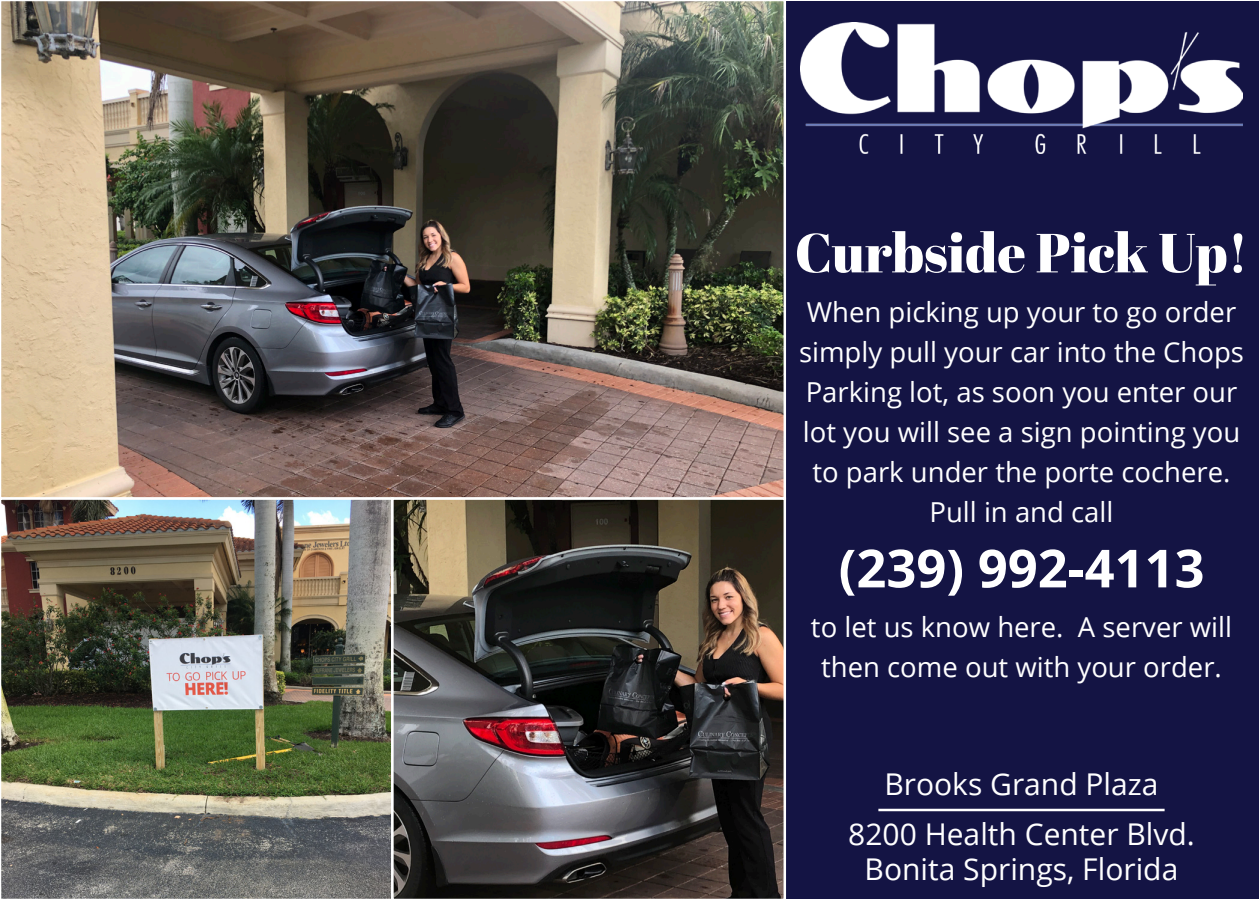
<style>
.page{position:relative;width:1260px;height:900px;background:#fff}
.page>*{position:absolute;margin:0;border:0;box-sizing:border-box;transform-origin:0 0}
.t1{font:55px "Abril Fatface";color:#fff}
.t2{font:700 52.5px "Open Sans";color:#fff}
.t3{font:30px/50px "Open Sans";color:#fff;text-align:center}
.t4{font:27.5px/40px "Open Sans";color:#fff;text-align:center}
</style>
<div class="page">
<div style="left:784px;top:1px;width:475px;height:898px;background:#141444"></div>
<img style="left:3px;top:3px;width:780px;height:894px">
<div style="left:0;top:497px;width:394px;height:403px;border:2px solid #fff"></div>
<div style="left:391px;top:497px;width:395px;height:403px;border:2px solid #fff"></div>
<img style="left:800px;top:22px;width:443px;height:132px">
<hr style="left:878px;top:809px;width:287px;height:2px;background:#fff">
<p class="t1" style="left:795px;top:214px;width:455px">Curbside Pick Up!</p>
<p class="t4" style="left:799px;top:292px;width:447px">When picking up your to go order simply pull your car into the Chops<br>Parking lot, as soon you enter our lot you will see a sign pointing you to park under the porte cochere.<br>Pull in and call</p>
<p class="t2" style="left:839px;top:531px;width:367px">(239) 992-4113</p>
<p class="t4" style="left:811px;top:607px;width:423px">to let us know here. A server will then come out with your order.</p>
<p class="t3" style="left:848px;top:758px;width:348px">Brooks Grand Plaza<br>8200 Health Center Blvd.</p>
<p class="t3" style="left:865px;top:843px;width:315px">Bonita Springs, Florida</p>
</div>
